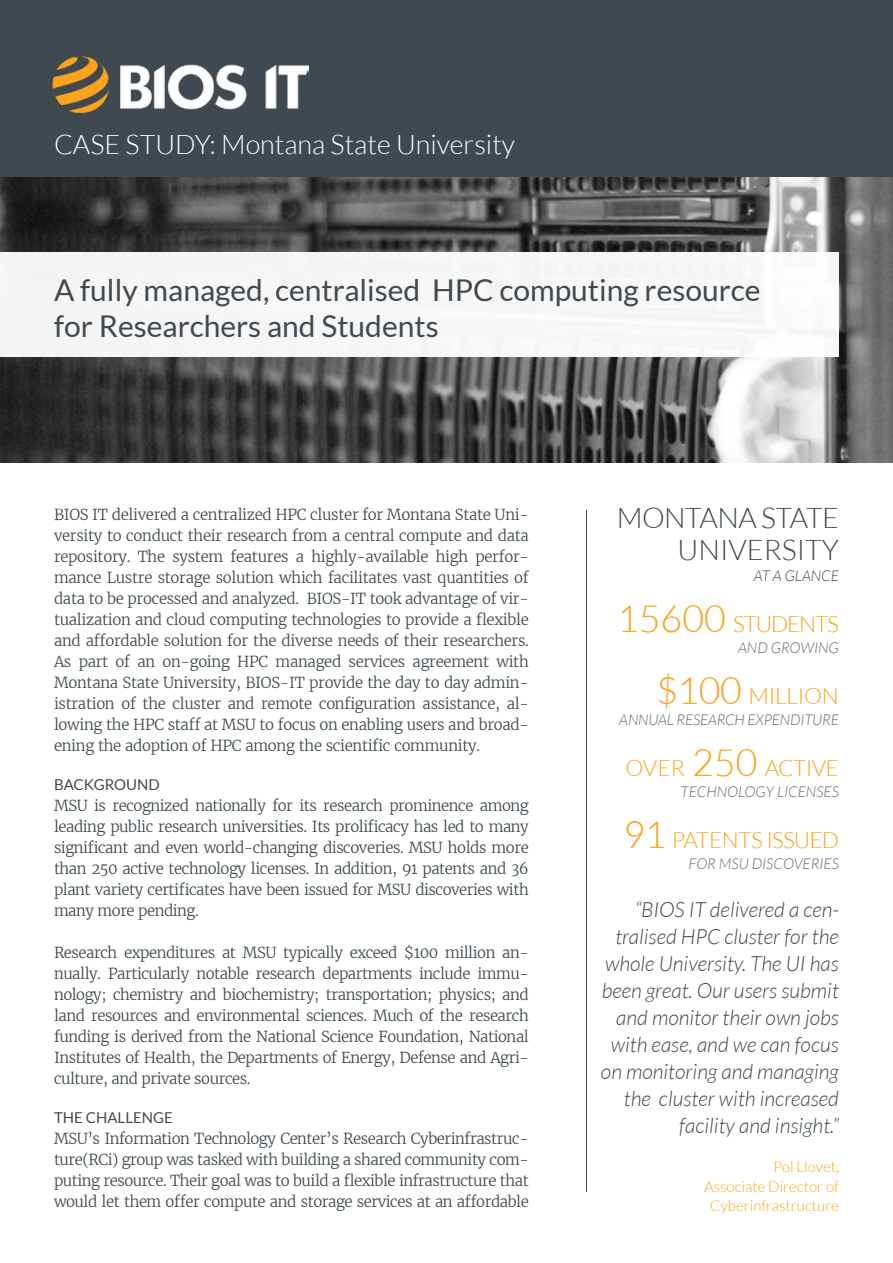
<style>
.page{position:relative;width:893px;height:1263px;background:#fff}
.page>*{position:absolute;margin:0;border:0;box-sizing:border-box;transform-origin:0 0}
.t1{font:30px/36px "Lato";color:#3f494f}
.t2{font:300 28.5px/31.5px "Lato";letter-spacing:-.02em;color:#3f494f;text-align:right}
.t3{font:300 27px "Lato";color:#fff}
.t4{font:300 22.5px "Lato";letter-spacing:-.03em;color:#faa41a}
.t5{font:300 22.5px "Lato";letter-spacing:-.05em;color:#faa41a}
.t6{font:300 22.5px "Lato";letter-spacing:-.01em;color:#faa41a}
.t7{font:italic 300 21px/27px "Lato";color:#3f494f;text-align:right}
.t8{font:300 15px/21px "Merriweather";letter-spacing:-.03em;color:#3f4a50;text-align:justify}
.t9{font:italic 300 15px "Lato";color:#65696c}
.t10{font:300 15px/19.5px "Lato";color:#faa41a;text-align:right}
.t11{font:15px "Lato";color:#3f4a50}
.t12{font:italic 300 15px "Lato";color:#3f494f}
.s1{font-size:37.5px}
</style>
<div class="page">
<img style="left:0;top:177px;width:893px;height:286px">
<div style="left:0;top:0;width:893px;height:177px;background:#3f494f"></div>
<div style="left:0;top:252px;width:839px;height:105px;background:#f6f6f6"></div>
<hr style="left:586px;top:510px;width:1px;height:682px;background:#3f494f">
<img style="left:52px;top:56px;width:256px;height:57px">
<h3 class="t3" style="left:54px;top:129px;width:463px">CASE STUDY: Montana State University</h3>
<h1 class="t1" style="left:54px;top:272px;width:708px">A fully managed, centralised HPC computing resource for Researchers and Students</h1>
<p class="t8" style="left:54px;top:503px;width:476px">BIOS IT delivered a centralized HPC cluster for Montana State Uni&shy;versity to conduct their research from a central compute and data repository. The system features a highly-available high perfor&shy;mance Lustre storage solution which facilitates vast quantities of data to be processed and analyzed. BIOS-IT took advantage of vir&shy;tualization and cloud computing technologies to provide a flexible and affordable solution for the diverse needs of their researchers.<br>As part of an on-going HPC managed services agreement with Montana State University, BIOS-IT provide the day to day admin&shy;istration of the cluster and remote configuration assistance, al&shy;lowing the HPC staff at MSU to focus on enabling users and broad&shy;ening the adoption of HPC among the scientific community.</p>
<p class="t11" style="left:54px;top:776px;width:107px">BACKGROUND</p>
<p class="t8" style="left:54px;top:794px;width:476px">MSU is recognized nationally for its research prominence among leading public research universities. Its prolificacy has led to many significant and even world-changing discoveries. MSU holds more than 250 active technology licenses. In addition, 91 patents and 36 plant variety certificates have been issued for MSU discoveries with many more pending.</p>
<p class="t8" style="left:54px;top:941px;width:476px">Research expenditures at MSU typically exceed $100 million an&shy;nually. Particularly notable research departments include immu&shy;nology; chemistry and biochemistry; transportation; physics; and land resources and environmental sciences. Much of the research funding is derived from the National Science Foundation, National Institutes of Health, the Departments of Energy, Defense and Agri&shy;culture, and private sources.</p>
<p class="t11" style="left:54px;top:1109px;width:120px">THE CHALLENGE</p>
<p class="t8" style="left:54px;top:1127px;width:476px">MSU’s Information Technology Center’s Research Cyberinfrastruc&shy;ture(RCi) group was tasked with building a shared community com&shy;puting resource. Their goal was to build a flexible infrastructure that would let them offer compute and storage services at an affordable</p>
<h2 class="t2" style="left:617px;top:503px;width:224px">MONTANA STATE<br>UNIVERSITY</h2>
<p class="t12" style="left:754px;top:567px;width:86px">AT A GLANCE</p>
<h3 class="t5" style="left:617px;top:612px;width:223px"><span class="s1">15600</span> STUDENTS</h3>
<p class="t9" style="left:738px;top:639px;width:102px">AND GROWING</p>
<h3 class="t6" style="left:656px;top:684px;width:184px"><span class="s1">$100</span> MILLION</h3>
<p class="t9" style="left:619px;top:711px;width:221px">ANNUAL RESEARCH EXPENDITURE</p>
<h3 class="t4" style="left:625px;top:756px;width:215px">OVER <span class="s1">250</span> ACTIVE</h3>
<p class="t9" style="left:681px;top:783px;width:160px">TECHNOLOGY LICENSES</p>
<h3 class="t4" style="left:623px;top:828px;width:217px"><span class="s1">91</span> PATENTS ISSUED</h3>
<p class="t9" style="left:688px;top:855px;width:152px">FOR MSU DISCOVERIES</p>
<p class="t7" style="left:601px;top:897px;width:239px">“BIOS IT delivered a cen&shy;tralised HPC cluster for the whole University. The UI has been great. Our users submit and monitor their own jobs with ease, and we can focus on monitoring and managing the cluster with increased facility and insight.”</p>
<p class="t10" style="left:704px;top:1157px;width:136px">Pol Llovet,<br>Associate Director of<br>Cyberinfrastructure</p>
</div>
